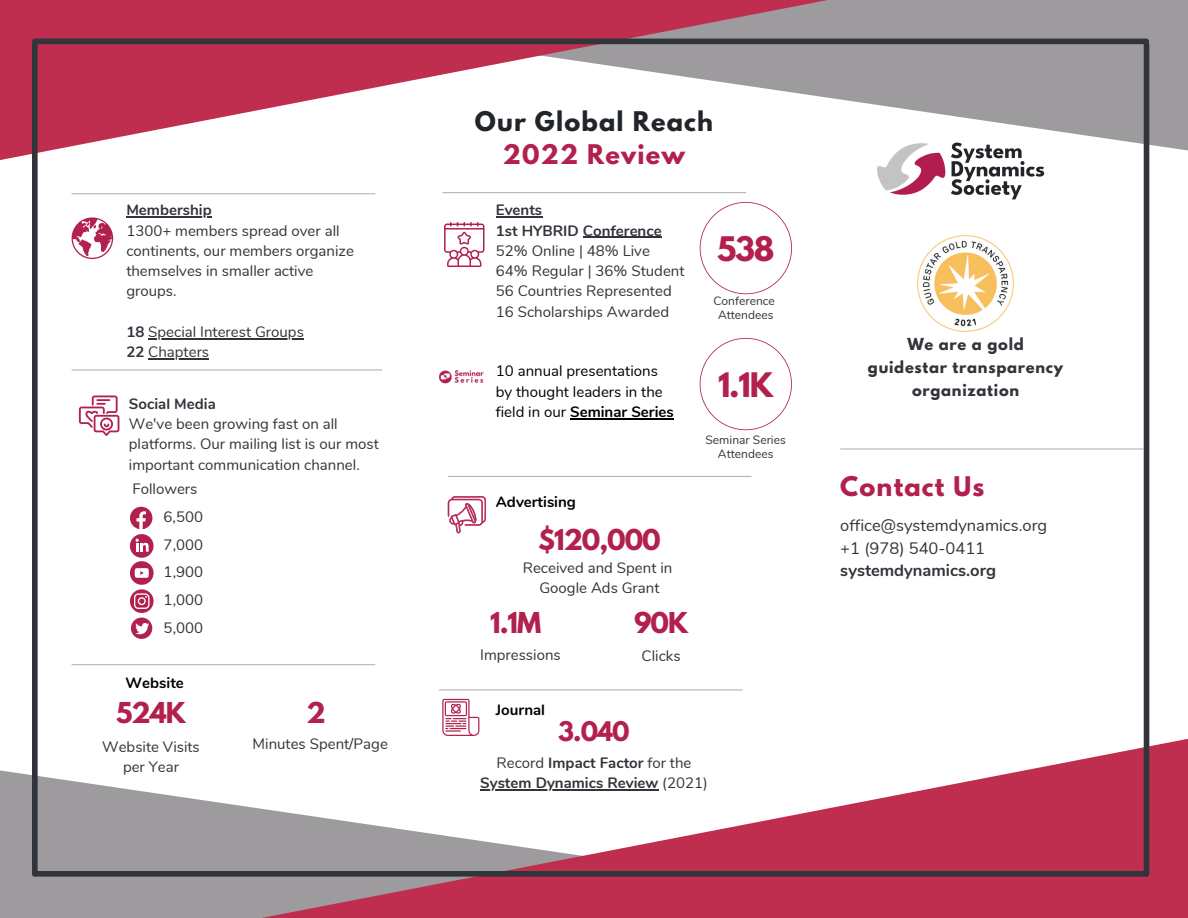
<style>
.page{position:relative;width:1188px;height:918px;background:#fff}
.page>*{position:absolute;margin:0;border:0;box-sizing:border-box;transform-origin:0 0}
.t1{font:700 30px "League Spartan";color:#b2214d}
.t2{font:700 25.5px "League Spartan";letter-spacing:-.04em;color:#b2214d}
.t3{font:700 24px "League Spartan";letter-spacing:.05em;color:#b2214d}
.t4{font:700 24px "League Spartan";letter-spacing:.05em;color:#212529}
.t5{font:16.5px "Nunito";color:#31343b}
.t6{font:700 16.5px "Nunito";color:#31343b}
.t7{font:15px/20.2px "Nunito";color:#31343b}
.t8{font:700 15px/20.2px "Nunito";color:#31343b;text-align:center}
.t9{font:15px/20.2px "Nunito";color:#000}
.t10{font:700 15px "Nunito";color:#000}
.t11{font:700 14.7px/23.1px "League Spartan";letter-spacing:.05em;color:#31343b;text-align:center}
.t12{font:12px/14px "Nunito";color:#31343b;text-align:center}
.s1{font-weight:700}
.s2{font-weight:400}
</style>
<div class="page">
<svg style="left:903px;top:0;width:285px;height:155px;background:#a8a6a8"></svg>
<svg style="left:0;top:770px;width:250px;height:148px;background:#a9a8a9"></svg>
<svg style="left:0;top:0;width:903px;height:160px"></svg>
<svg style="left:250px;top:739px;width:938px;height:179px"></svg>
<div style="left:1144px;top:45px;width:5px;height:829px;background:#31343b"></div>
<div style="left:32px;top:45px;width:6px;height:829px;background:#31343b"></div>
<div style="left:35px;top:39px;width:1111px;height:5px;background:#31343b"></div>
<div style="left:35px;top:871px;width:1111px;height:6px;background:#31343b"></div>
<hr style="left:72px;top:193px;width:303px;height:1px;background:#b4b5b4">
<svg style="left:700px;top:338px;width:92px;height:92px"></svg>
<svg style="left:700px;top:202px;width:92px;height:92px"></svg>
<hr style="left:72px;top:369px;width:310px;height:2px;background:#b4b5b4">
<svg style="left:130px;top:507px;width:24px;height:132px"></svg>
<svg style="left:79px;top:396px;width:40px;height:40px"></svg>
<svg style="left:72px;top:217px;width:41px;height:42px"></svg>
<img style="left:918px;top:236px;width:95px;height:95px">
<hr style="left:72px;top:664px;width:303px;height:1px;background:#b4b5b4">
<hr style="left:442px;top:192px;width:304px;height:1px;background:#b4b5b4">
<hr style="left:448px;top:476px;width:304px;height:1px;background:#b4b5b4">
<hr style="left:439px;top:689px;width:304px;height:1px;background:#b4b5b4">
<hr style="left:840px;top:448px;width:304px;height:2px;background:#b4b5b4">
<svg style="left:444px;top:222px;width:40px;height:45px"></svg>
<img style="left:438px;top:370px;width:46px;height:14px">
<svg style="left:448px;top:496px;width:38px;height:37px"></svg>
<svg style="left:442px;top:699px;width:37px;height:37px"></svg>
<hr style="left:126px;top:217px;width:86px;height:1px;background:#31343b">
<hr style="left:148px;top:338px;width:156px;height:1px;background:#31343b">
<hr style="left:148px;top:358px;width:61px;height:1px;background:#31343b">
<hr style="left:496px;top:217px;width:46px;height:1px;background:#31343b">
<hr style="left:583px;top:237px;width:79px;height:1px;background:#31343b">
<hr style="left:480px;top:790px;width:178px;height:1px;background:#31343b">
<hr style="left:570px;top:418px;width:104px;height:1px;background:#000">
<img style="left:877px;top:139px;width:168px;height:61px">
<p class="t8" style="left:126px;top:200px;width:87px">Membership</p>
<p class="t7" style="left:126px;top:221px;width:229px">1300+ members spread over all continents, our members organize themselves in smaller active groups.</p>
<p class="t7" style="left:126px;top:322px;width:179px"><span class="s1">18</span> Special Interest Groups</p>
<p class="t7" style="left:126px;top:342px;width:84px"><span class="s1">22</span> Chapters</p>
<p class="t8" style="left:129px;top:394px;width:88px">Social Media</p>
<p class="t7" style="left:129px;top:414px;width:251px">We've been growing fast on all platforms. Our mailing list is our most important communication channel.</p>
<p class="t7" style="left:164px;top:507px;width:41px">6,500</p>
<p class="t7" style="left:164px;top:535px;width:41px">7,000</p>
<p class="t7" style="left:164px;top:562px;width:41px">1,900</p>
<p class="t7" style="left:164px;top:590px;width:41px">1,000</p>
<p class="t7" style="left:164px;top:618px;width:41px">5,000</p>
<p class="t7" style="left:132px;top:479px;width:67px">Followers</p>
<p class="t10" style="left:126px;top:673px;width:60px">Website</p>
<p class="t2" style="left:116px;top:700px;width:71px">524K</p>
<p class="t7" style="left:102px;top:737px;width:99px;text-align:center">Website Visits per Year</p>
<p class="t2" style="left:306px;top:700px;width:21px">2</p>
<p class="t7" style="left:253px;top:734px;width:137px">Minutes Spent/Page</p>
<p class="t4" style="left:475px;top:110px;width:240px">Our Global Reach</p>
<p class="t3" style="left:503px;top:142px;width:184px">2022 Review</p>
<p class="t8" style="left:496px;top:200px;width:48px">Events</p>
<p class="t8" style="left:496px;top:221px;width:167px">1st HYBRID Conference</p>
<p class="t7" style="left:496px;top:241px;width:156px">52% Online | 48% Live</p>
<p class="t7" style="left:496px;top:261px;width:190px">64% Regular | 36% Student</p>
<p class="t7" style="left:496px;top:281px;width:177px">56 Countries Represented</p>
<p class="t7" style="left:496px;top:302px;width:175px">16 Scholarships Awarded</p>
<p class="t1" style="left:717px;top:234px;width:59px">538</p>
<p class="t12" style="left:714px;top:294px;width:63px">Conference</p>
<p class="t12" style="left:718px;top:308px;width:57px">Attendees</p>
<p class="t9" style="left:496px;top:361px;width:179px">10 annual presentations by thought leaders in the field in our <span class="s1">Seminar Series</span></p>
<p class="t10" style="left:496px;top:492px;width:82px">Advertising</p>
<p class="t2" style="left:538px;top:527px;width:124px">$120,000</p>
<p class="t7" style="left:523px;top:558px;width:151px">Received and Spent in</p>
<p class="t7" style="left:539px;top:578px;width:122px">Google Ads Grant</p>
<p class="t2" style="left:490px;top:610px;width:53px">1.1M</p>
<p class="t7" style="left:480px;top:645px;width:82px">Impressions</p>
<p class="t10" style="left:496px;top:700px;width:51px">Journal</p>
<p class="t2" style="left:634px;top:610px;width:56px">90K</p>
<p class="t7" style="left:642px;top:646px;width:41px">Clicks</p>
<p class="t1" style="left:718px;top:370px;width:57px">1.1K</p>
<p class="t12" style="left:706px;top:433px;width:82px">Seminar Series<br>Attendees</p>
<p class="t3" style="left:558px;top:719px;width:73px">3.040</p>
<p class="t8" style="left:480px;top:753px;width:229px"><span class="s2">Record</span> Impact Factor <span class="s2">for the<br></span>System Dynamics Review <span class="s2">(2021)</span></p>
<p class="t11" style="left:868px;top:335px;width:197px">We are a gold guidestar transparency organization</p>
<p class="t3" style="left:840px;top:475px;width:145px">Contact Us</p>
<p class="t5" style="left:840px;top:515px;width:208px">office@systemdynamics.org</p>
<p class="t5" style="left:840px;top:537px;width:146px">+1 (978) 540-0411</p>
<p class="t6" style="left:840px;top:560px;width:157px">systemdynamics.org</p>
</div>
